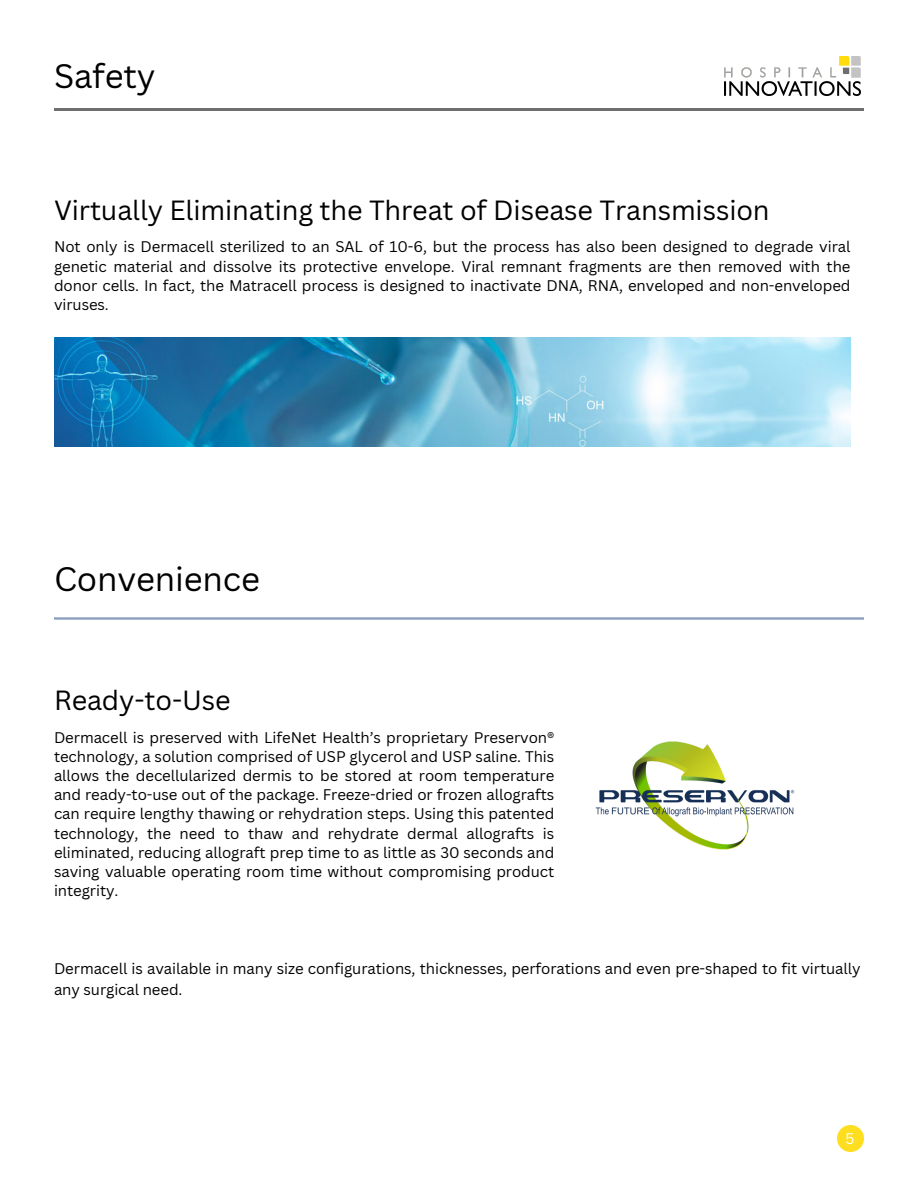
<style>
.page{position:relative;width:918px;height:1188px;background:#fff}
.page>*{position:absolute;margin:0;border:0;box-sizing:border-box;transform-origin:0 0}
.t1{font:33px "Canva Sans";letter-spacing:-.005em;color:#000}
.t2{font:27px "Canva Sans";letter-spacing:-.005em;color:#000}
.t3{font:15px/19.2px "Canva Sans";letter-spacing:-.005em;color:#000;text-align:justify}
.t4{font:15px "Canva Sans";color:#fff}
</style>
<div class="page">
<img style="left:595px;top:741px;width:200px;height:109px">
<hr style="left:54px;top:108px;width:810px;height:2px;background:#706f6f">
<div style="left:837px;top:1125px;width:27px;height:27px;background:#fede1e;border-radius:50%"></div>
<img style="left:54px;top:337px;width:796px;height:109px">
<img style="left:725px;top:57px;width:136px;height:39px">
<p class="t1" style="left:54px;top:53px;width:103px">Safety</p>
<h2 class="t2" style="left:54px;top:191px;width:717px">Virtually Eliminating the Threat of Disease Transmission</h2>
<p class="t3" style="left:54px;top:237px;width:798px">Not only is Dermacell sterilized to an SAL of 10-6, but the process has also been designed to degrade viral genetic material and dissolve its protective envelope. Viral remnant fragments are then removed with the donor cells. In fact, the Matracell process is designed to inactivate DNA, RNA, enveloped and non-enveloped viruses.</p>
<h1 class="t1" style="left:54px;top:556px;width:208px">Convenience</h1>
<p class="t2" style="left:54px;top:681px;width:178px">Ready-to-Use</p>
<h1 class="t3" style="left:54px;top:727px;width:502px">Dermacell is preserved with LifeNet Health’s proprietary Preservon® technology, a solution comprised of USP glycerol and USP saline. This allows the decellularized dermis to be stored at room temperature and ready-to-use out of the package. Freeze-dried or frozen allografts can require lengthy thawing or rehydration steps. Using this patented technology, the need to thaw and rehydrate dermal allografts is eliminated, reducing allograft prep time to as little as 30 seconds and saving valuable operating room time without compromising product integrity.</h1>
<h2 class="t3" style="left:54px;top:958px;width:808px;line-height:20.2px">Dermacell is available in many size configurations, thicknesses, perforations and even pre-shaped to fit virtually any surgical need.</h2>
<p class="t4" style="left:846px;top:1128px;width:10px">5</p>
</div>
